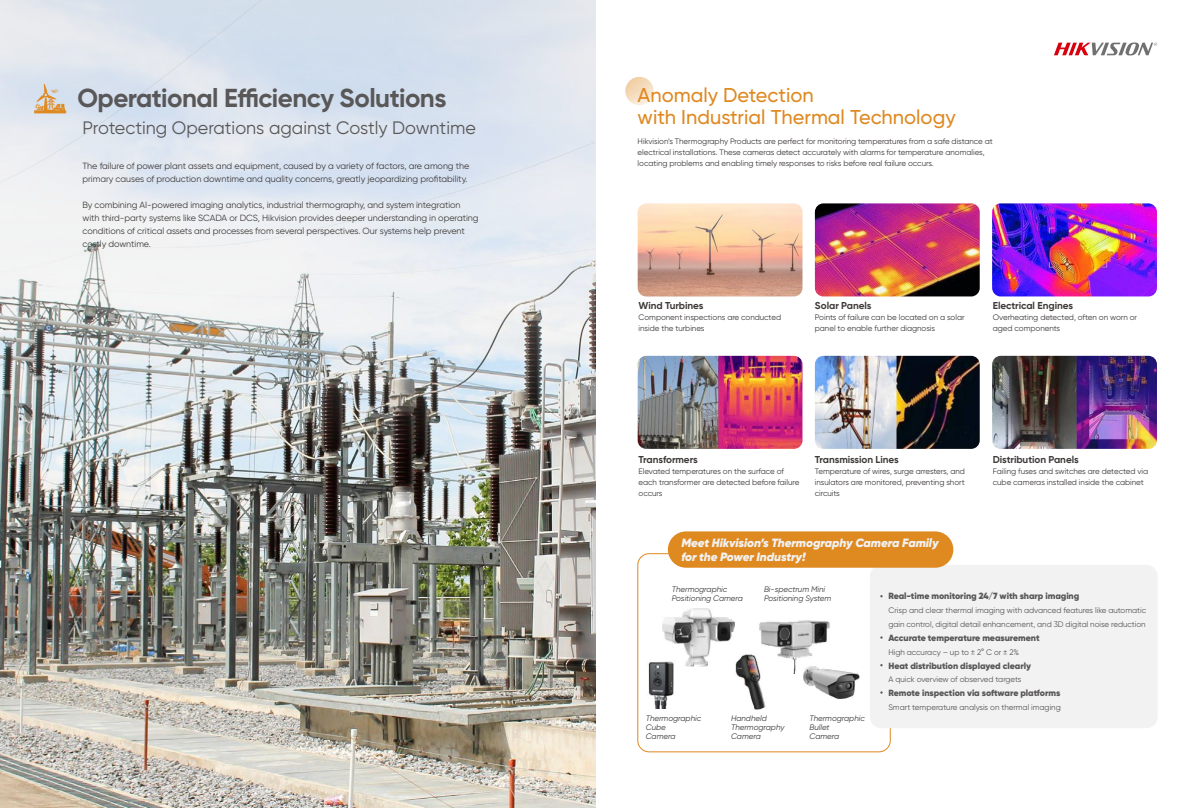
<style>
.page{position:relative;width:1191px;height:808px;background:#fff}
.page>*{position:absolute;margin:0;border:0;box-sizing:border-box;transform-origin:0 0}
.t1{font:700 26px "Gilroy";letter-spacing:-.02em;color:#595757}
.t2{font:500 20px/22px "Gilroy";color:#df8921}
.t3{font:18px "Gilroy";color:#595757}
.t4{font:italic 900 12px/14px "Gilroy";letter-spacing:-.005em;color:#f2f2f2}
.t5{font:700 10px "Gilroy";letter-spacing:-.005em;color:#3e3a39}
.t6{font:9px/13px "Gilroy";letter-spacing:-.005em;color:#3e3a39}
.t7{font:900 9px "Gilroy";letter-spacing:-.005em;color:#595757}
.t8{font:8px/11px "Gilroy";letter-spacing:-.005em;color:#3e3a39}
.t9{font:8px/14px "Gilroy";letter-spacing:-.005em;color:#595757}
.t10{font:italic 8px/9px "Gilroy";letter-spacing:-.005em;color:#3e3a39}
</style>
<div class="page">
<img style="left:0;top:454px;width:595px;height:354px">
<svg style="left:0;top:0;width:595px;height:454px"></svg>
<img style="left:637px;top:203px;width:165px;height:93px">
<img style="left:637px;top:356px;width:165px;height:93px">
<img style="left:815px;top:203px;width:164px;height:93px">
<img style="left:815px;top:356px;width:164px;height:93px">
<img style="left:992px;top:203px;width:165px;height:93px">
<img style="left:992px;top:356px;width:165px;height:93px">
<img style="left:803px;top:669px;width:57px;height:30px">
<img style="left:648px;top:662px;width:26px;height:46px">
<img style="left:662px;top:609px;width:72px;height:58px">
<img style="left:759px;top:620px;width:72px;height:53px">
<img style="left:735px;top:653px;width:33px;height:57px">
<div style="left:870px;top:565px;width:287px;height:163px;background:#f2f2f2;border-radius:11px"></div>
<div style="left:668px;top:531px;width:285px;height:37px;background:#df8921;border-radius:18px"></div>
<svg style="left:625px;top:77px;width:28px;height:28px"></svg>
<svg style="left:34px;top:83px;width:32px;height:30px"></svg>
<svg style="left:1054px;top:42px;width:103px;height:14px"></svg>
<h1 class="t1" style="left:77px;top:82px;width:370px">Operational Efficiency Solutions</h1>
<h3 class="t3" style="left:82px;top:116px;width:395px">Protecting Operations against Costly Downtime</h3>
<p class="t6" style="left:82px;top:159px;width:388px">The failure of power plant assets and equipment, caused by a variety of factors, are among the primary causes of production downtime and quality concerns, greatly jeopardizing profitability.</p>
<p class="t6" style="left:82px;top:198px;width:398px">By combining AI-powered imaging analytics, industrial thermography, and system integration with third-party systems like SCADA or DCS, Hikvision provides deeper understanding in operating conditions of critical assets and processes from several perspectives. Our systems help prevent costly downtime.</p>
<h2 class="t2" style="left:637px;top:84px;width:319px">Anomaly Detection<br>with Industrial Thermal Technology</h2>
<p class="t8" style="left:637px;top:136px;width:357px">Hikvision’s Thermography Products are perfect for monitoring temperatures from a safe distance at electrical installations. These cameras detect accurately with alarms for temperature anomalies, locating problems and enabling timely responses to risks before real failure occurs.</p>
<p class="t5" style="left:638px;top:300px;width:66px">Wind Turbines</p>
<p class="t8" style="left:638px;top:312px;width:144px">Component inspections are conducted inside the turbines</p>
<p class="t5" style="left:815px;top:300px;width:58px">Solar Panels</p>
<p class="t8" style="left:815px;top:312px;width:151px">Points of failure can be located on a solar panel to enable further diagnosis</p>
<p class="t5" style="left:992px;top:300px;width:82px">Electrical Engines</p>
<p class="t8" style="left:992px;top:312px;width:146px">Overheating detected, often on worn or aged components</p>
<p class="t5" style="left:638px;top:453px;width:61px">Transformers</p>
<p class="t8" style="left:638px;top:466px;width:162px">Elevated temperatures on the surface of each transformer are detected before failure occurs</p>
<p class="t5" style="left:815px;top:453px;width:85px">Transmission Lines</p>
<p class="t8" style="left:815px;top:466px;width:152px;text-align:justify">Temperature of wires, surge arresters, and insulators are monitored, preventing short circuits</p>
<h3 class="t4" style="left:681px;top:535px;width:259px">Meet Hikvision’s Thermography Camera Family for the Power Industry!</h3>
<p class="t5" style="left:992px;top:453px;width:87px">Distribution Panels</p>
<p class="t8" style="left:992px;top:466px;width:157px">Failing fuses and switches are detected via cube cameras installed inside the cabinet</p>
<p class="t10" style="left:672px;top:585px;width:73px">Thermographic<br>Positioning Camera</p>
<p class="t10" style="left:764px;top:585px;width:69px">Bi-spectrum Mini<br>Positioning System</p>
<p class="t10" style="left:646px;top:713px;width:57px">Thermographic<br>Cube<br>Camera</p>
<p class="t10" style="left:731px;top:713px;width:55px">Handheld<br>Thermography<br>Camera</p>
<p class="t10" style="left:809px;top:713px;width:57px">Thermographic<br>Bullet<br>Camera</p>
<p class="t7" style="left:888px;top:591px;width:192px">Real-time monitoring 24/7 with sharp imaging</p>
<p class="t9" style="left:888px;top:603px;width:259px">Crisp and clear thermal imaging with advanced features like automatic gain control, digital detail enhancement, and 3D digital noise reduction</p>
<p class="t7" style="left:888px;top:632px;width:153px">Accurate temperature measurement</p>
<p class="t9" style="left:888px;top:645px;width:132px">High accuracy – up to ± 2° C or ± 2%</p>
<p class="t7" style="left:888px;top:660px;width:144px">Heat distribution displayed clearly</p>
<p class="t9" style="left:888px;top:672px;width:135px">A quick overview of observed targets</p>
<p class="t7" style="left:888px;top:687px;width:173px">Remote inspection via software platforms</p>
<p class="t9" style="left:888px;top:700px;width:174px">Smart temperature analysis on thermal imaging</p>
</div>
